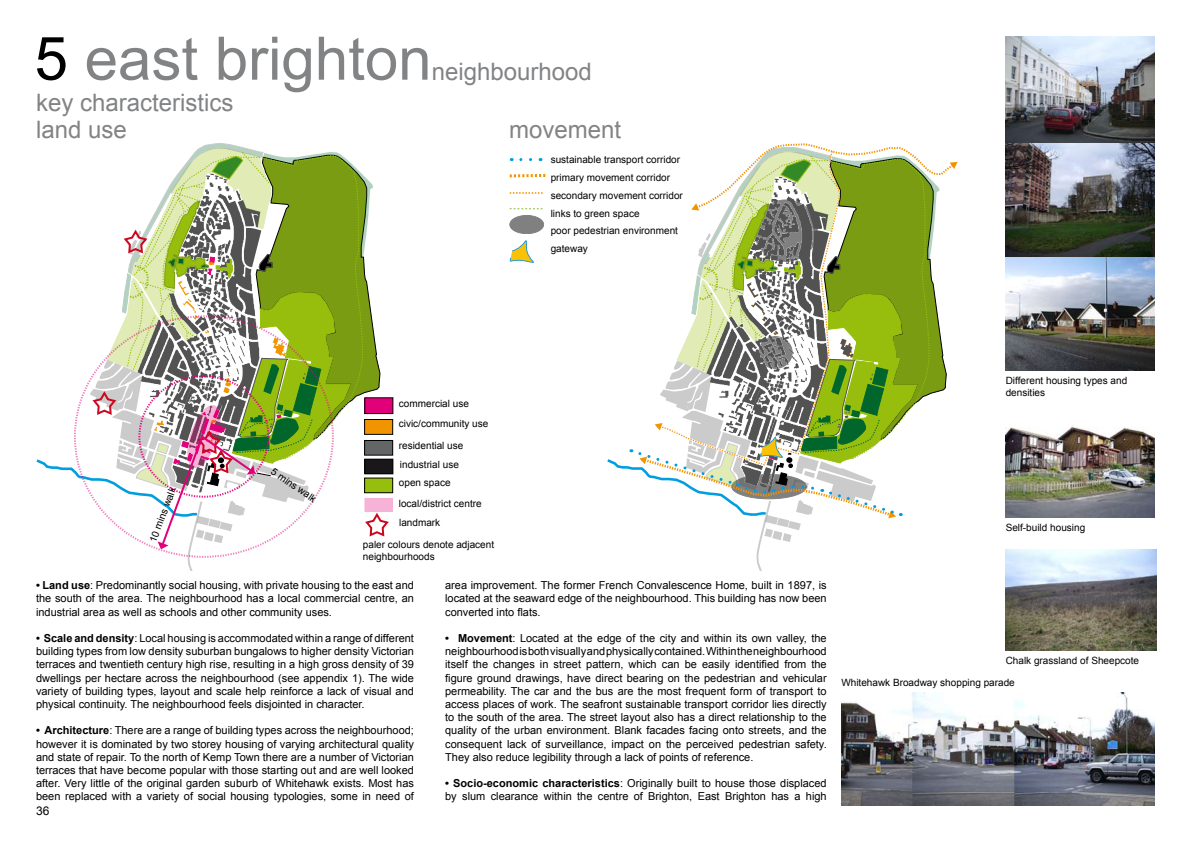
<style>
.page{position:relative;width:1191px;height:842px;background:#fff}
.page>*{position:absolute;margin:0;border:0;box-sizing:border-box;transform-origin:0 0}
.t1{font:60px "Arial";color:#828385}
.t2{font:24px "Arial";color:#828385}
.t3{font:12px "Arial";color:#000}
.t4{font:11px/13.2px "Arial";color:#000;text-align:justify}
.t5{font:10px/17.9px "Arial";color:#000}
.s1{color:#000}
.s2{font-weight:700}
</style>
<div class="page">
<img style="left:1005px;top:36px;width:150px;height:335px">
<img style="left:841px;top:693px;width:314px;height:113px">
<img style="left:1005px;top:549px;width:151px;height:102px">
<svg style="left:509px;top:174px;width:37px;height:4px"></svg>
<svg style="left:510px;top:192px;width:32px;height:2px"></svg>
<svg style="left:510px;top:208px;width:32px;height:1px"></svg>
<div style="left:510px;top:215px;width:33px;height:19px;background:#808080;border-radius:50%"></div>
<div style="left:510px;top:215px;width:34px;height:19px;border:1px solid #000;border-radius:50%"></div>
<svg style="left:509px;top:233px;width:26px;height:30px"></svg>
<svg style="left:521px;top:158px;width:20px;height:3px"></svg>
<svg style="left:607px;top:143px;width:350px;height:427px"></svg>
<img style="left:1005px;top:426px;width:150px;height:92px">
<div style="left:365px;top:398px;width:28px;height:16px;background:#e2007a"></div>
<div style="left:364px;top:419px;width:29px;height:15px;background:#f29400"></div>
<div style="left:364px;top:419px;width:29px;height:15px;border:1px solid #000"></div>
<div style="left:364px;top:440px;width:29px;height:15px;background:#646567"></div>
<div style="left:364px;top:440px;width:29px;height:15px;border:1px solid #000"></div>
<div style="left:365px;top:498px;width:27px;height:14px;background:#f6b3d7"></div>
<div style="left:364px;top:478px;width:29px;height:15px;background:#96bf0d"></div>
<div style="left:364px;top:478px;width:29px;height:15px;border:1px solid #000"></div>
<div style="left:365px;top:459px;width:28px;height:15px;background:#19171a"></div>
<div style="left:365px;top:459px;width:28px;height:15px;border:1px solid #000"></div>
<svg style="left:36px;top:143px;width:354px;height:427px"></svg>
<h1 class="t1" style="left:35px;top:19px;width:398px"><span class="s1">5</span> east brighton</h1>
<h2 class="t2" style="left:432px;top:56px;width:162px">neighbourhood</h2>
<h2 class="t2" style="left:36px;top:87px;width:199px">key characteristics</h2>
<h2 class="t2" style="left:36px;top:114px;width:92px">land use</h2>
<h2 class="t2" style="left:509px;top:114px;width:114px">movement</h2>
<p class="t5" style="left:550px;top:151px;width:131px">sustainable transport corridor</p>
<p class="t5" style="left:550px;top:168px;width:134px">primary movement corridor secondary movement corridor</p>
<p class="t5" style="left:550px;top:204px;width:90px">links to green space</p>
<p class="t5" style="left:550px;top:222px;width:129px">poor pedestrian environment</p>
<p class="t5" style="left:550px;top:240px;width:39px">gateway</p>
<p class="t5" style="left:144px;top:538px;width:59px;rotate:-69deg">10 mins walk</p>
<p class="t5" style="left:277px;top:463px;width:54px;rotate:35deg">5 mins walk</p>
<p class="t5" style="left:399px;top:394px;width:91px;line-height:19.4px">commercial use civic/community use</p>
<p class="t5" style="left:399px;top:436px;width:66px">residential use</p>
<p class="t5" style="left:399px;top:474px;width:53px">open space</p>
<p class="t5" style="left:400px;top:455px;width:60px">industrial use</p>
<p class="t5" style="left:399px;top:495px;width:84px">local/district centre</p>
<p class="t5" style="left:363px;top:512px;width:133px;line-height:21.5px;text-indent:36px">landmark<br>paler colours denote adjacent</p>
<p class="t5" style="left:363px;top:547px;width:73px">neighbourhoods</p>
<p class="t4" style="left:36px;top:579px;width:379px"><span class="s2">• Land use</span>: Predominantly social housing, with private housing to the east and the south of the area. The neighbourhood has a local commercial centre, an industrial area as well as schools and other community uses.</p>
<p class="t4" style="left:36px;top:632px;width:379px"><span class="s2">• Scale and density</span>: Local housing is accommodated within a range of different building types from low density suburban bungalows to higher density Victorian terraces and twentieth century high rise, resulting in a high gross density of 39 dwellings per hectare across the neighbourhood (see appendix 1). The wide variety of building types, layout and scale help reinforce a lack of visual and physical continuity. The neighbourhood feels disjointed in character.</p>
<p class="t4" style="left:36px;top:724px;width:379px"><span class="s2">• Architecture</span>: There are a range of building types across the neighbourhood; however it is dominated by two storey housing of varying architectural quality and state of repair. To the north of Kemp Town there are a number of Victorian terraces that have become popular with those starting out and are well looked after. Very little of the original garden suburb of Whitehawk exists. Most has been replaced with a variety of social housing typologies, some in need of</p>
<p class="t3" style="left:36px;top:803px;width:15px">36</p>
<p class="t4" style="left:445px;top:579px;width:383px">area improvement. The former French Convalescence Home, built in 1897, is located at the seaward edge of the neighbourhood. This building has now been converted into flats.</p>
<p class="t4" style="left:445px;top:632px;width:383px"><span class="s2">• Movement</span>: Located at the edge of the city and within its own valley, the neighbourhood is both visually and physically contained. Within the neighbourhood itself the changes in street pattern, which can be easily identified from the figure ground drawings, have direct bearing on the pedestrian and vehicular permeability. The car and the bus are the most frequent form of transport to access places of work. The seafront sustainable transport corridor lies directly to the south of the area. The street layout also has a direct relationship to the quality of the urban environment. Blank facades facing onto streets, and the consequent lack of surveillance, impact on the perceived pedestrian safety.<br>They also reduce legibility through a lack of points of reference.</p>
<p class="t4" style="left:445px;top:777px;width:383px"><span class="s2">• Socio-economic characteristics</span>: Originally built to house those displaced by slum clearance within the centre of Brighton, East Brighton has a high</p>
<p class="t5" style="left:1005px;top:375px;width:123px;line-height:12px">Different housing types and densities</p>
<p class="t5" style="left:1005px;top:519px;width:81px">Self-build housing</p>
<p class="t5" style="left:1005px;top:651px;width:135px">Chalk grassland of Sheepcote</p>
<p class="t5" style="left:841px;top:674px;width:175px">Whitehawk Broadway shopping parade</p>
</div>
